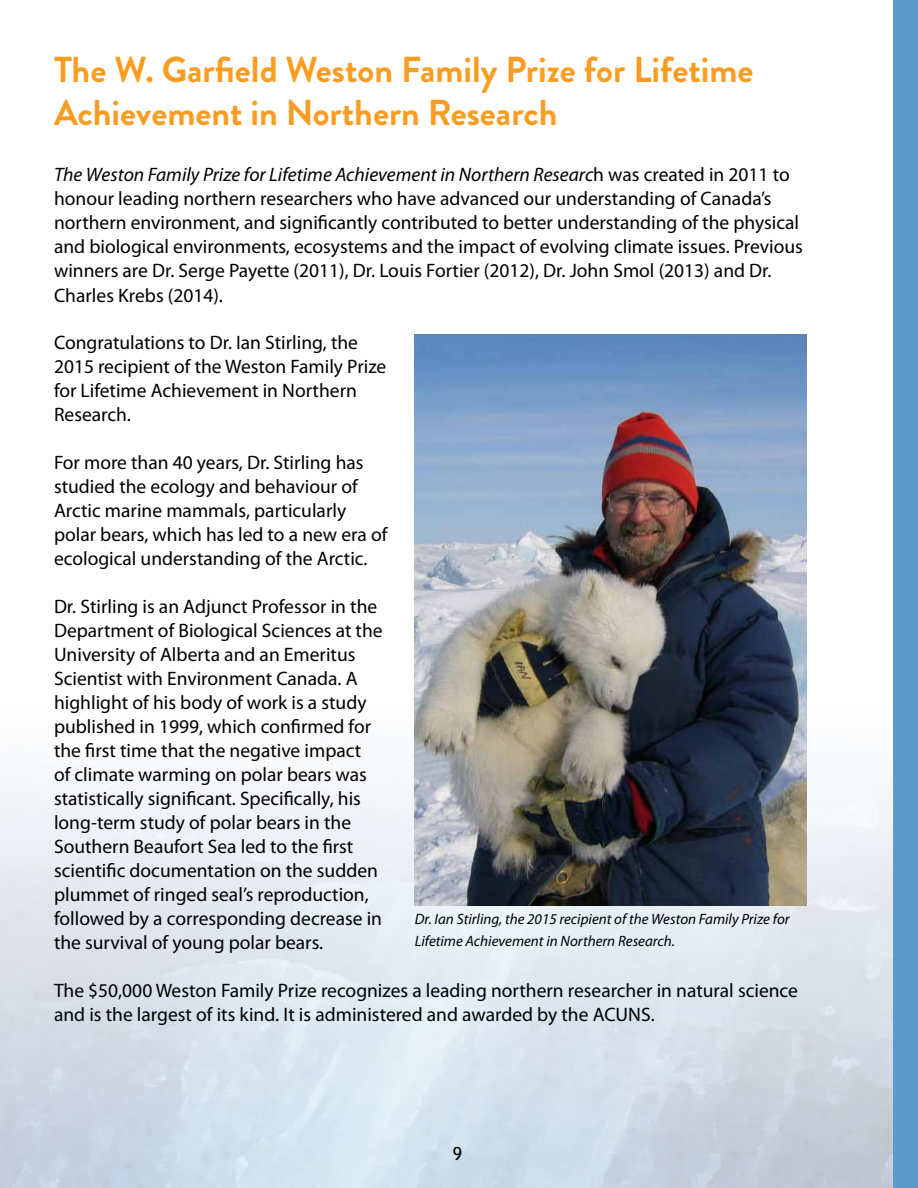
<style>
.page{position:relative;width:918px;height:1188px;background:#fff}
.page>*{position:absolute;margin:0;border:0;box-sizing:border-box;transform-origin:0 0}
.t1{font:700 36px/43.2px "Brandon Grotesque";color:#f99d22}
.t2{font:19.5px/24px "Myriad Pro";color:#000}
.t3{font:18px "Trebuchet MS";color:#000}
.t4{font:italic 15px/21.6px "Myriad Pro";color:#000}
.s1{font-style:italic}
</style>
<div class="page">
<img style="left:0;top:176px;width:894px;height:1012px">
<div style="left:894px;top:0;width:24px;height:1188px;background:#5d9bcc"></div>
<img style="left:415px;top:334px;width:391px;height:571px">
<h1 class="t1" style="left:54px;top:49px;width:701px">The W. Garfield Weston Family Prize for Lifetime<br>Achievement in Northern Research</h1>
<p class="t2" style="left:54px;top:162px;width:751px"><span class="s1">The Weston Family Prize for Lifetime Achievement in Northern Researc</span>h was created in 2011 to honour leading northern researchers who have advanced our understanding of Canada’s northern environment, and significantly contributed to better understanding of the physical and biological environments, ecosystems and the impact of evolving climate issues. Previous winners are Dr. Serge Payette (2011), Dr. Louis Fortier (2012), Dr. John Smol (2013) and Dr.<br>Charles Krebs (2014).</p>
<p class="t2" style="left:54px;top:330px;width:334px">Congratulations to Dr. Ian Stirling, the<br>2015 recipient of the Weston Family Prize for Lifetime Achievement in Northern<br>Research.</p>
<p class="t2" style="left:54px;top:450px;width:335px">For more than 40 years, Dr. Stirling has studied the ecology and behaviour of Arctic marine mammals, particularly polar bears, which has led to a new era of ecological understanding of the Arctic.</p>
<p class="t2" style="left:54px;top:594px;width:330px">Dr. Stirling is an Adjunct Professor in the Department of Biological Sciences at the University of Alberta and an Emeritus Scientist with Environment Canada. A highlight of his body of work is a study published in 1999, which confirmed for the first time that the negative impact<br>of climate warming on polar bears was statistically significant. Specifically, his long-term study of polar bears in the Southern Beaufort Sea led to the first scientific documentation on the sudden plummet of ringed seal’s reproduction, followed by a corresponding decrease in the survival of young polar bears.</p>
<p class="t2" style="left:54px;top:978px;width:746px">The $50,000 Weston Family Prize recognizes a leading northern researcher in natural science and is the largest of its kind. It is administered and awarded by the ACUNS.</p>
<p class="t4" style="left:415px;top:908px;width:376px">Dr. Ian Stirling, the 2015 recipient of the Weston Family Prize for<br>Lifetime Achievement in Northern Research.</p>
<p class="t3" style="left:453px;top:1143px;width:11px">9</p>
</div>
